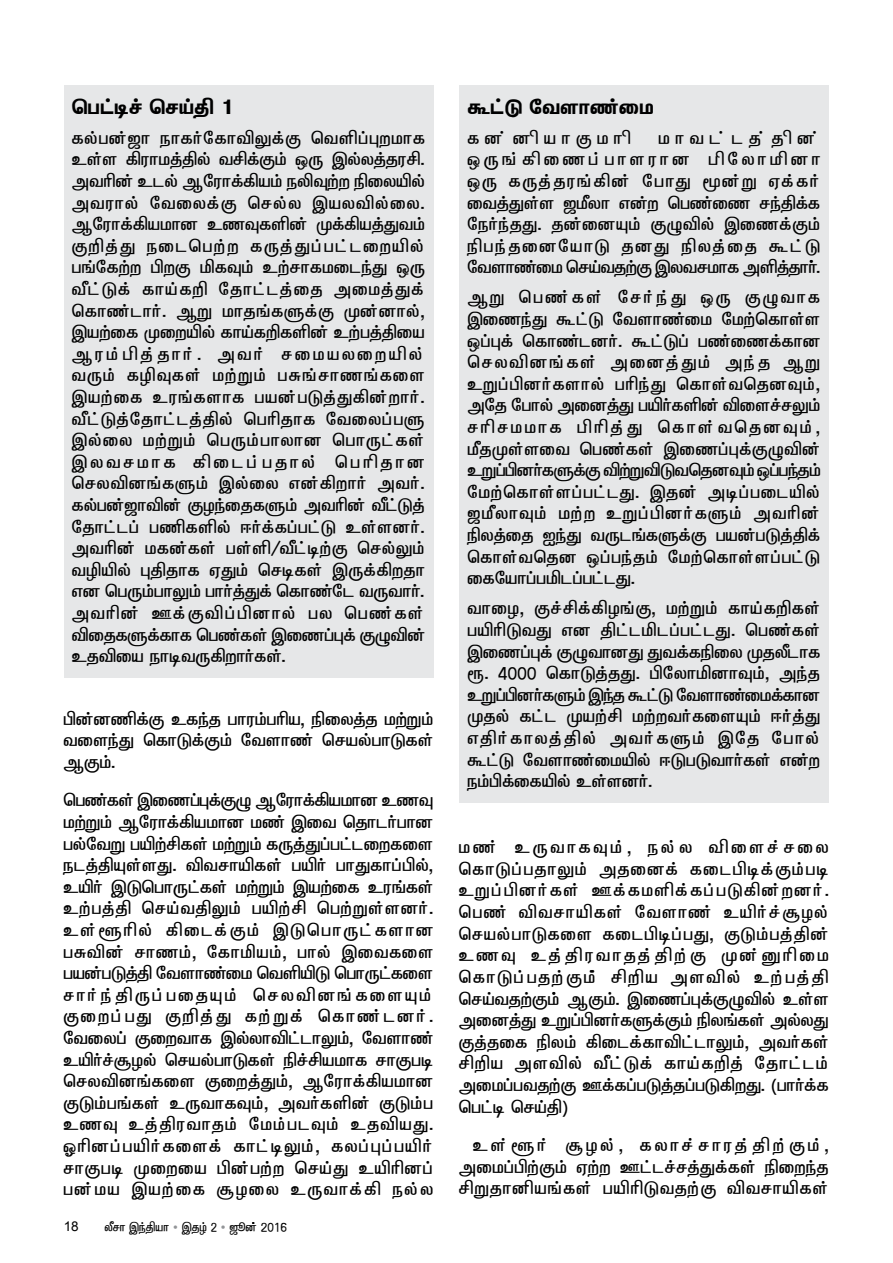
<style>
.page{position:relative;width:893px;height:1263px;background:#fff}
.page>*{position:absolute;margin:0;border:0;box-sizing:border-box;transform-origin:0 0}
.t1{font:21px "Sun Vijay Even Normal";color:#000}
.t2{font:18px/21.6px "Sun Tommy Tamil Normal";letter-spacing:.01em;color:#000;text-align:justify}
.t3{font:18px "Sun Tommy Tamil Normal";letter-spacing:.295em;color:#000}
.t4{font:13.5px "Arial";color:#000}
.t5{font:12.75px "Sun Tommy Tamil Normal";color:#000;scale:.9 1}
.s1{font-family:"Arial";font-size:13.5px;color:#939598}
</style>
<div class="page">
<div style="left:459px;top:85px;width:370px;height:718px;background:#e6e7e8"></div>
<div style="left:64px;top:85px;width:370px;height:592px;background:#e6e7e8"></div>
<p class="t1" style="left:72px;top:97px;width:163px">ngl;br; nra;jp 1</p>
<p class="t2" style="left:72px;top:129px;width:355px">fy;gd;[h ehfh;NfhtpYf;F ntspg;Gwkhf cs;s fpuhkj;jpy; trpf;Fk; xU ,y;yj;jurp. mthpd; cly; MNuhf;fpak; eypTw;w epiyapy; mtuhy; Ntiyf;F nry;y ,aytpy;iy.<br>MNuhf;fpakhd czTfspd; Kf;fpaj;Jtk; Fwpj;J eilngw;w fUj;Jg;gl;liwapy; gq;Nfw;w gpwF kpfTk; cw;rhfkile;J xU tPl;Lf; fha;fwp Njhl;lj;ij mikj;Jf; nfhz;lhh;. MW khjq;fSf;F Kd;dhy;&gt; ,aw;if Kiwapy; fha;fwpfspd; cw;gj;jpia Muk;gpj;jhh;. mth; rikayiwapy; tUk; fopTfs; kw;Wk; gRq;rhzq;fis ,aw;if cuq;fshf gad;gLj;Jfpd;whh;. tPl;Lj;Njhl;lj;jpy; nghpjhf Ntiyg;gS ,y;iy kw;Wk; ngUk;ghyhd nghUl;fs; ,ytrkhf fpilg;gjhy; nghpjhd nrytpdq;fSk; ,y;iy vd;fpwhh; mth;. fy;gd;[htpd; Foe;ijfSk; mthpd; tPl;Lj; Njhl;lg; gzpfspy; &lt;h;f;fg;gl;L cs;sdh;. mthpd; kfd;fs; gs;sp/tPl;bw;F nry;Yk; topapy; Gjpjhf VJk; nrbfs; ,Uf;fpwjh vd ngUk;ghYk; ghh;j;Jf; nfhz;Nl tUthh;. mthpd; Cf;Ftpg;gpdhy; gy ngz;fs; tpijfSf;fhf ngz;fs; ,izg;Gf; FOtpd; cjtpia ehbtUfpwhh;fs;.</p>
<p class="t2" style="left:64px;top:710px;width:371px">gpd;dzpf;F cfe;j ghuk;ghpa&gt; epiyj;j kw;Wk; tise;J nfhLf;Fk; Ntshz; nray;ghLfs; MFk;.</p>
<p class="t2" style="left:64px;top:791px;width:372px">ngz;fs; ,izg;Gf;FO MNuhf;fpakhd czT kw;Wk; MNuhf;fpakhd kz; ,it njhlh;ghd gy;NtW gapw;rpfs; kw;Wk; fUj;Jg;gl;liwfis elj;jpAs;sJ. tptrhapfs; gaph; ghJfhg;gpy;&gt; caph; ,LnghUl;fs; kw;Wk; ,aw;if cuq;fs; cw;gj;jp nra;tjpYk; gapw;rp ngw;Ws;sdh;. cs;@hpy; fpilf;Fk; ,LnghUl;fshd gRtpd; rhzk;&gt; Nfhkpak;&gt; ghy; ,itfis gad;gLj;jp Ntshz;ik ntspapL nghUl;fis rhh;e;jpUg;gijAk; nrytpdq;fisAk; Fiwg;gJ Fwpj;J fw;Wf; nfhz;ldh;.<br>Ntiyg; Fiwthf ,y;yhtpl;lhYk;&gt; Ntshz; caph;r;#oy; nray;ghLfs; epr;rpakhf rhFgb nrytpdq;fis Fiwj;Jk;&gt; MNuhf;fpakhd FLk;gq;fs; cUthfTk;&gt; mth;fspd; FLk;g czT cj;jputhjk; Nkk;glTk; cjtpaJ.<br>Xhpdg;gaph;fisf; fhl;bYk;&gt; fyg;Gg;gaph; rhFgb Kiwia gpd;gw;w nra;J caphpdg; gd;ka ,aw;if #oiy cUthf;fp ey;y</p>
<p class="t4" style="left:64px;top:1218px;width:17px">18</p>
<p class="t5" style="left:105px;top:1220px;width:204px">yPrh ,e;jpah <span class="s1">•</span> ,jo; 2 <span class="s1">•</span> [_d; 2016</p>
<p class="t1" style="left:468px;top:97px;width:188px">$l;L Ntshz;ik</p>
<p class="t3" style="left:468px;top:129px;width:165px">fd;dpahFkhp</p>
<p class="t2" style="left:468px;top:129px;width:355px;text-indent:191px">khtl;lj;jpd; xUq;fpizg;ghsuhd gpNyhkpdh xU fUj;juq;fpd; NghJ %d;W Vf;fh; itj;Js;s [kPyh vd;w ngz;iz re;jpf;f Neh;e;jJ. jd;idAk; FOtpy; ,izf;Fk; epge;jidNahL jdJ epyj;ij $l;L Ntshz;ik nra;tjw;F ,ytrkhf mspj;jhh;.</p>
<p class="t2" style="left:468px;top:288px;width:355px">MW ngz;fs; Nrh;e;J xU FOthf ,ize;J $l;L Ntshz;ik Nkw;nfhs;s xg;Gf; nfhz;ldh;. $l;Lg; gz;izf;fhd nrytpdq;fs; midj;Jk; me;j MW cWg;gpdh;fshy; ghpe;J nfhs;tnjdTk;&gt; mNj Nghy; midj;J gaph;fspd; tpisr;rYk; rhprkkhf gphpj;J nfhs;tnjdTk;&gt; kPjKs;sit ngz;fs; ,izg;Gf;FOtpd; cWg;gpdh;fSf;F tpw;WtpLtnjdTk; xg;ge;jk; Nkw;nfhs;sg;gl;lJ. ,jd; mbg;gilapy; [kPyhTk; kw;w cWg;gpdh;fSk; mthpd; epyj;ij Ie;J tUlq;fSf;F gad;gLj;jpf; nfhs;tnjd xg;ge;jk; Nkw;nfhs;sg;gl;L ifNahg;gkplg;gl;lJ.</p>
<p class="t2" style="left:468px;top:599px;width:355px">thio&gt; Fr;rpf;fpoq;F&gt; kw;Wk; fha;fwpfs; gaphpLtJ vd jpl;lkplg;gl;lJ. ngz;fs; ,izg;Gf; FOthdJ Jtf;fepiy KjyPlhf &amp;. 4000 nfhLj;jJ. gpNyhkpdhTk;&gt; me;j cWg;gpdh;fSk; ,e;j $l;L Ntshz;ikf;fhd Kjy; fl;l Kaw;rp kw;wth;fisAk; &lt;h;j;J vjph;fhyj;jpy; mth;fSk; ,Nj Nghy; $l;L Ntshz;ikapy; &lt;LgLthh;fs; vd;w ek;gpf;ifapy; cs;sdh;.</p>
<p class="t2" style="left:459px;top:838px;width:372px">kz; cUthfTk;&gt; ey;y tpisr;riy nfhLg;gjhYk; mjidf; filgpbf;Fk;gb cWg;gpdh;fs; Cf;fkspf;fg;gLfpd;wdh;. ngz; tptrhapfs; Ntshz; caph;r;#oy; nray;ghLfis filgpbg;gJ&gt; FLk;gj;jpd; czT cj;jputhjj;jpw;F Kd;Dhpik nfhLg;gjw;Fk;; rpwpa mstpy; cw;gj;jp nra;tjw;Fk; MFk;. ,izg;Gf;FOtpy; cs;s midj;J cWg;gpdh;fSf;Fk; epyq;fs; my;yJ Fj;jif epyk; fpilf;fhtpl;lhYk;&gt; mth;fs; rpwpa mstpy; tPl;Lf; fha;fwpj; Njhl;lk; mikg;gtjw;F Cf;fg;gLj;jg;gLfpwJ. (ghh;f;f ngl;b nra;jp)</p>
<p class="t2" style="left:459px;top:1136px;width:372px;text-indent:14px">cs;@h; #oy;&gt; fyhr;rhuj;jpw;Fk;&gt; mikg;gpw;Fk; Vw;w Cl;lr;rj;Jf;fs; epiwe;j rpWjhdpaq;fs; gaphpLtjw;F tptrhapfs;</p>
</div>
